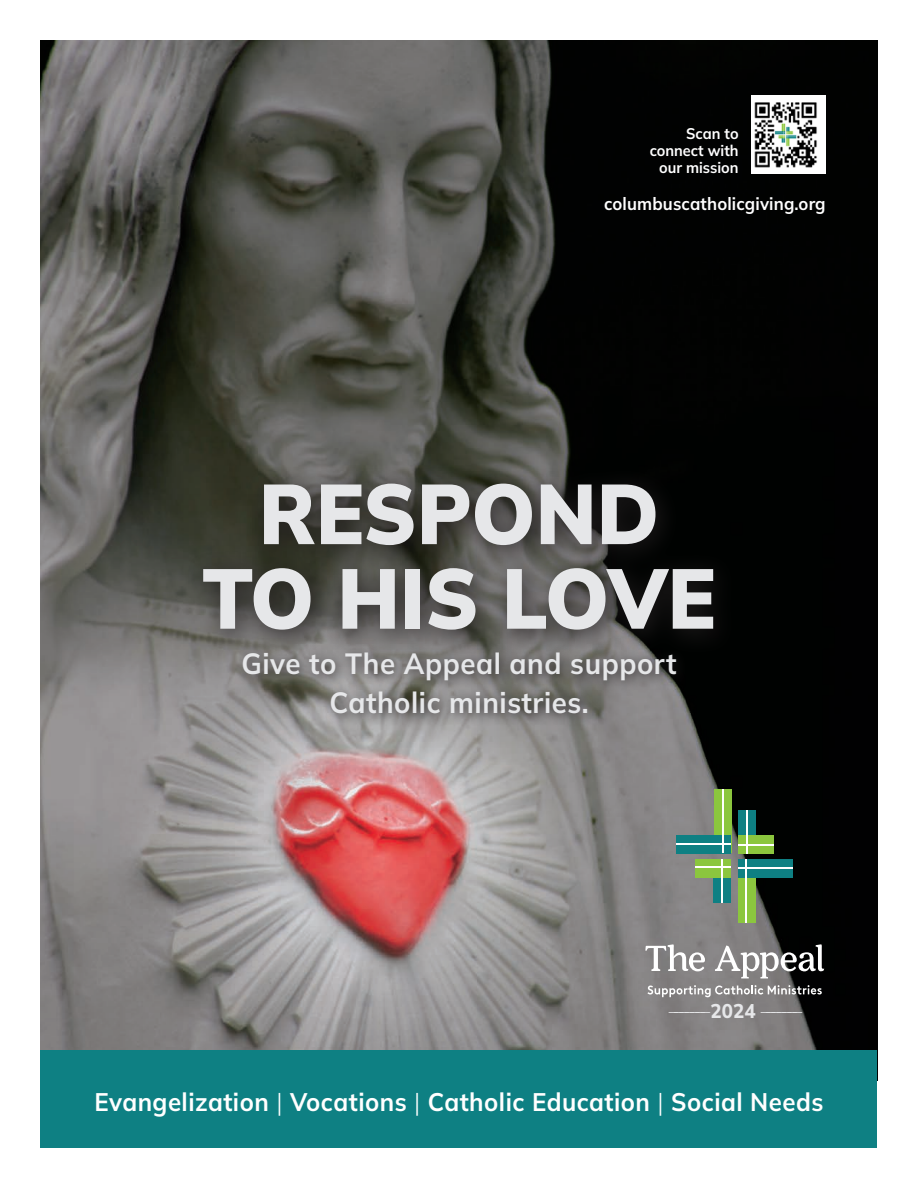
<style>
.page{position:relative;width:918px;height:1188px;background:#fff}
.page>*{position:absolute;margin:0;border:0;box-sizing:border-box;transform-origin:0 0}
.t1{font:900 84.6px/84.6px "Mulish";color:#e6e7e9;text-align:center;scale:.95 1}
.t2{font:700 29.25px/38.4px "Mulish";letter-spacing:.02em;color:#e6e7e9;text-align:center;scale:.95 1}
.t3{font:700 25.35px "Mulish";letter-spacing:.02em;color:#fff;scale:.95 1}
.t4{font:300 19.8px "Mulish";color:#e6e7e9;scale:.95 1}
.t5{font:700 17.7px "Mulish";letter-spacing:.01em;color:#fff;scale:.95 1}
.t6{font:700 15.3px/17px "Mulish";color:#fff;text-align:right;scale:.95 1}
.s1{font-weight:800}
.s2{font-weight:300}
</style>
<div class="page">
<img style="left:40px;top:40px;width:838px;height:1010px">
<div style="left:752px;top:96px;width:74px;height:78px;background:#fff"></div>
<img style="left:754px;top:102px;width:63px;height:66px">
<div style="left:40px;top:1050px;width:838px;height:97px;background:#0e8083"></div>
<svg style="left:645px;top:944px;width:60px;height:27px"></svg>
<svg style="left:715px;top:944px;width:109px;height:34px"></svg>
<svg style="left:647px;top:985px;width:175px;height:12px;background:#959394"></svg>
<div style="left:738px;top:810px;width:18px;height:43px;background:#0e8083"></div>
<div style="left:738px;top:835px;width:36px;height:18px;background:#8bc63e"></div>
<div style="left:714px;top:790px;width:17px;height:63px;background:#8bc63e"></div>
<div style="left:677px;top:835px;width:54px;height:18px;background:#0e8083"></div>
<div style="left:713px;top:859px;width:18px;height:43px;background:#0e8083"></div>
<div style="left:695px;top:859px;width:36px;height:18px;background:#8bc63e"></div>
<div style="left:738px;top:859px;width:17px;height:64px;background:#8bc63e"></div>
<div style="left:738px;top:859px;width:55px;height:18px;background:#0e8083"></div>
<hr style="left:722px;top:790px;width:1px;height:63px;background:#fff">
<hr style="left:677px;top:844px;width:54px;height:1px;background:#fff">
<hr style="left:738px;top:844px;width:36px;height:2px;background:#fff">
<hr style="left:746px;top:810px;width:2px;height:43px;background:#fff">
<hr style="left:746px;top:859px;width:1px;height:64px;background:#fff">
<hr style="left:738px;top:867px;width:55px;height:2px;background:#fff">
<hr style="left:695px;top:867px;width:36px;height:1px;background:#fff">
<hr style="left:722px;top:859px;width:1px;height:43px;background:#fff">
<div style="left:186px;top:465px;width:553px;height:192px;background:#231f20;opacity:.93"></div>
<div style="left:234px;top:644px;width:455px;height:83px;background:#231f20;opacity:.9"></div>
<p class="t6" style="left:650px;top:125px;width:95px">Scan to connect with our mission</p>
<p class="t5" style="left:604px;top:192px;width:235px">columbuscatholicgiving.org</p>
<p class="t1" style="left:202px;top:469px;width:542px">RESPOND<br>TO HIS LOVE</p>
<p class="t2" style="left:241px;top:644px;width:460px">Give to The Appeal and support<br>Catholic ministries.</p>
<p class="t4" style="left:669px;top:998px;width:142px">–––––––<span class="s1">2 0 2 4</span> –––––––</p>
<p class="t3" style="left:95px;top:1085px;width:769px">Evangelization <span class="s2">|</span> Vocations <span class="s2">|</span> Catholic Education <span class="s2">|</span> Social Needs</p>
</div>
